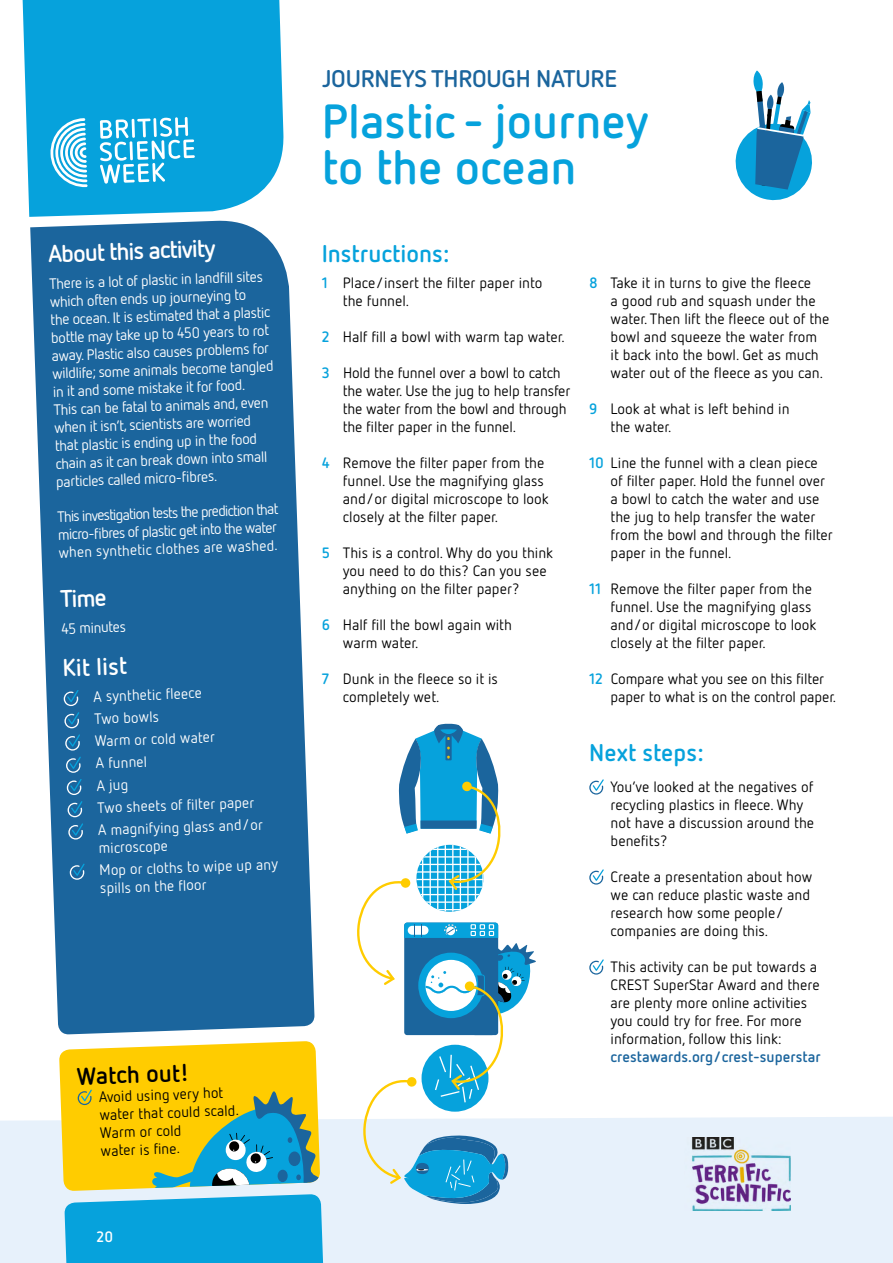
<style>
.page{position:relative;width:893px;height:1263px;background:#fff}
.page>*{position:absolute;margin:0;border:0;box-sizing:border-box;transform-origin:0 0}
.t1{font:700 48px/46.5px "Netto OT";color:#06a2dc}
.t2{font:700 24px "Netto OT";color:#fff}
.t3{font:700 24px "Netto OT";color:#06a2dc}
.t4{font:700 24px "Netto OT";letter-spacing:-.01em;color:#1b659d}
.t5{font:700 24px "Netto OT";color:#000}
.t6{font:15px/18px "Netto OT";color:#000}
.t7{font:15px/18px "Netto OT";color:#fff}
.t8{font:700 15px "Netto OT";color:#1b659d}
.t9{font:700 15px "Netto OT";color:#fff}
.s1{font-weight:700;color:#06a2dc}
</style>
<div class="page">
<svg style="left:22px;top:0;width:262px;height:217px;background:#17a8de"></svg>
<svg style="left:100px;top:117px;width:95px;height:67px"></svg>
<svg style="left:50px;top:118px;width:38px;height:70px"></svg>
<div style="left:0;top:1117px;width:893px;height:146px;background:#e7f1fb"></div>
<svg style="left:30px;top:220px;width:274px;height:808px;background:#3677a8"></svg>
<svg style="left:64px;top:690px;width:14px;height:16px"></svg>
<svg style="left:589px;top:779px;width:15px;height:15px"></svg>
<svg style="left:589px;top:869px;width:15px;height:15px"></svg>
<svg style="left:589px;top:959px;width:15px;height:15px"></svg>
<img style="left:684px;top:1137px;width:107px;height:74px">
<svg style="left:59px;top:712px;width:478px;height:551px"></svg>
<svg style="left:464px;top:981px;width:11px;height:10px"></svg>
<svg style="left:735px;top:70px;width:77px;height:131px"></svg>
<h2 class="t2" style="left:48px;top:239px;width:169px;rotate:-2deg">About this activity</h2>
<p class="t7" style="left:49px;top:274px;width:223px;rotate:-2deg">There is a lot of plastic in landfi ll sites which often ends up journeying to<br>the ocean. It is estimated that a plastic bottle may take up to 450 years to rot away. Plastic also causes problems for wildlife; some animals become tangled in it and some mistake it for food.<br>This can be fatal to animals and, even when it isn’t, scientists are worried that plastic is ending up in the food chain as it can break down into small particles called micro-fi bres.</p>
<p class="t7" style="left:57px;top:507px;width:223px;rotate:-2deg">This investigation tests the prediction that micro-fi bres of plastic get into the water when synthetic clothes are washed.</p>
<h2 class="t2" style="left:60px;top:584px;width:48px;rotate:-2deg">Time</h2>
<p class="t7" style="left:61px;top:619px;width:66px;rotate:-2deg">45 minutes</p>
<h2 class="t2" style="left:62px;top:653px;width:66px;rotate:-2deg">Kit list</h2>
<p class="t7" style="left:93px;top:685px;width:167px;line-height:22.2px;rotate:-2deg">A synthetic fl eece<br>Two bowls<br>Warm or cold water<br>A funnel<br>A jug<br>Two sheets of fi lter paper<br>A magnifying glass and/or</p>
<p class="t7" style="left:98px;top:836px;width:180px;line-height:22.2px;rotate:-2deg">microscope<br>Mop or cloths to wipe up any</p>
<p class="t7" style="left:100px;top:879px;width:108px;rotate:-2deg">spills on the fl oor</p>
<h2 class="t5" style="left:76px;top:1061px;width:114px;rotate:-2deg">Watch out!</h2>
<p class="t6" style="left:99px;top:1087px;width:141px;rotate:-2deg">Avoid using very hot water that could scald.<br>Warm or cold<br>water is fi ne.</p>
<p class="t9" style="left:97px;top:1227px;width:18px">20</p>
<h2 class="t4" style="left:322px;top:64px;width:297px">JOURNEYS THROUGH NATURE</h2>
<h1 class="t1" style="left:322px;top:96px;width:329px">Plastic - journey to the ocean</h1>
<h2 class="t3" style="left:322px;top:239px;width:129px">Instructions:</h2>
<p class="t6" style="left:343px;top:273px;width:201px;text-indent:-21px"><span class="s1">1</span> Place/insert the filter paper into the funnel.</p>
<p class="t6" style="left:322px;top:327px;width:245px"><span class="s1">2</span> Half fill a bowl with warm tap water.</p>
<p class="t6" style="left:343px;top:363px;width:229px;text-indent:-21px"><span class="s1">3</span> Hold the funnel over a bowl to catch the water. Use the jug to help transfer the water from the bowl and through the filter paper in the funnel.</p>
<p class="t6" style="left:343px;top:453px;width:207px;text-indent:-21px"><span class="s1">4</span> Remove the filter paper from the funnel. Use the magnifying glass and/or digital microscope to look closely at the filter paper.</p>
<p class="t6" style="left:343px;top:543px;width:212px;text-indent:-21px"><span class="s1">5</span> This is a control. Why do you think you need to do this? Can you see anything on the filter paper?</p>
<p class="t6" style="left:343px;top:615px;width:171px;text-indent:-21px"><span class="s1">6</span> Half fill the bowl again with warm water.</p>
<p class="t6" style="left:343px;top:669px;width:157px;text-indent:-21px"><span class="s1">7</span> Dunk in the fleece so it is completely wet.</p>
<p class="t6" style="left:611px;top:273px;width:220px;text-indent:-21px"><span class="s1">8</span> Take it in turns to give the fleece<br>a good rub and squash under the water. Then lift the fleece out of the bowl and squeeze the water from<br>it back into the bowl. Get as much water out of the fleece as you can.</p>
<p class="t6" style="left:611px;top:399px;width:180px;text-indent:-21px"><span class="s1">9</span> Look at what is left behind in the water.</p>
<p class="t6" style="left:611px;top:453px;width:224px;text-indent:-21px"><span class="s1">10</span> Line the funnel with a clean piece of filter paper. Hold the funnel over a bowl to catch the water and use the jug to help transfer the water from the bowl and through the filter paper in the funnel.</p>
<p class="t6" style="left:611px;top:579px;width:207px;text-indent:-21px"><span class="s1">11</span> Remove the filter paper from the funnel. Use the magnifying glass and/or digital microscope to look closely at the filter paper.</p>
<p class="t6" style="left:611px;top:669px;width:227px;text-indent:-21px"><span class="s1">12</span> Compare what you see on this filter paper to what is on the control paper.</p>
<h2 class="t3" style="left:589px;top:737px;width:116px">Next steps:</h2>
<p class="t6" style="left:611px;top:777px;width:205px">You’ve looked at the negatives of recycling plastics in fleece. Why not have a discussion around the benefits?</p>
<p class="t6" style="left:611px;top:867px;width:203px">Create a presentation about how we can reduce plastic waste and research how some people/ companies are doing this.</p>
<p class="t6" style="left:611px;top:957px;width:211px">This activity can be put towards a<br>CREST SuperStar Award and there are plenty more online activities you could try for free. For more information, follow this link:</p>
<p class="t8" style="left:611px;top:1047px;width:212px">crestawards.org/crest-superstar</p>
</div>
